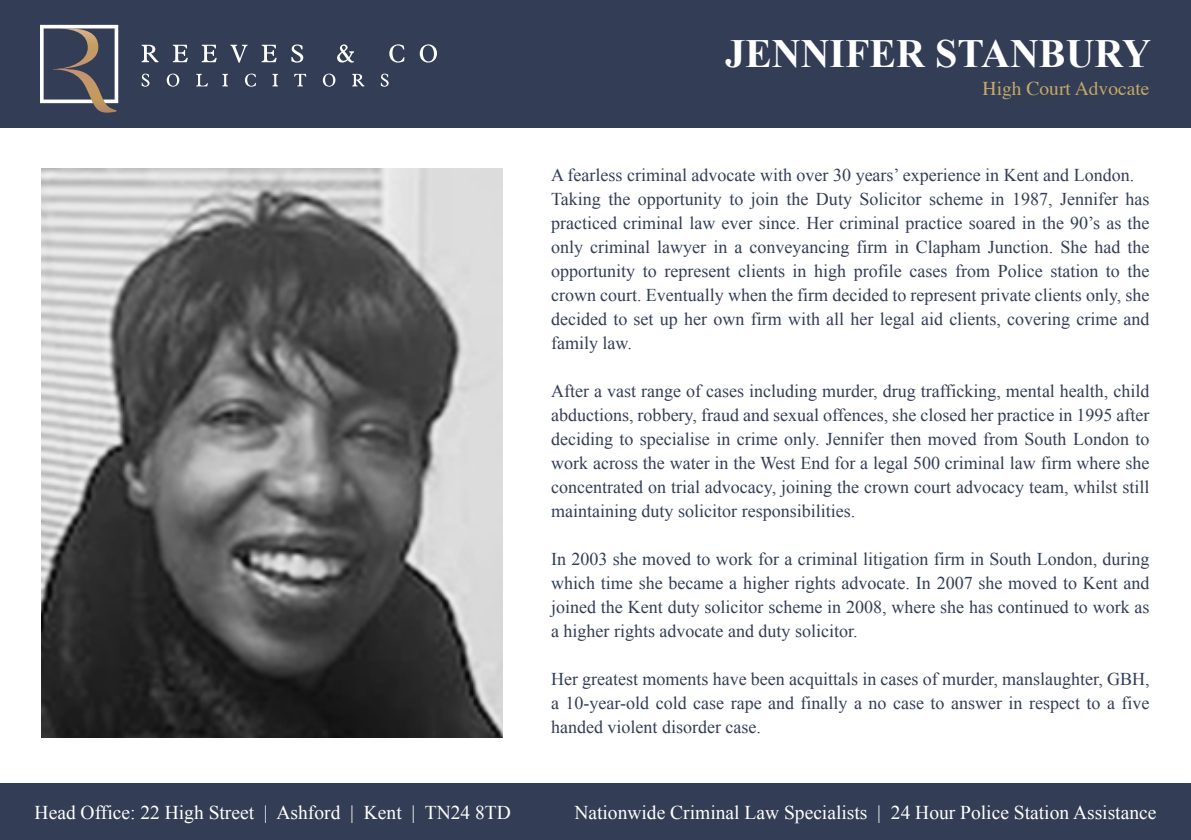
<style>
.page{position:relative;width:1191px;height:840px;background:#fff}
.page>*{position:absolute;margin:0;border:0;box-sizing:border-box;transform-origin:0 0}
.t1{font:700 40px "Times New Roman";color:#fff}
.t2{font:19.6px "Times New Roman";color:#fff}
.t3{font:19.6px "Times";color:#c4a967}
.t4{font:18px/24px "Times New Roman";color:#333d55;text-align:justify}
</style>
<div class="page">
<div style="left:0;top:0;width:1191px;height:128px;background:#333d55"></div>
<svg style="left:40px;top:25px;width:78px;height:88px"></svg>
<svg style="left:142px;top:45px;width:16px;height:17px"></svg>
<svg style="left:173px;top:45px;width:15px;height:17px"></svg>
<svg style="left:202px;top:45px;width:15px;height:17px"></svg>
<svg style="left:230px;top:45px;width:17px;height:18px"></svg>
<svg style="left:262px;top:45px;width:15px;height:17px"></svg>
<svg style="left:291px;top:44px;width:12px;height:19px"></svg>
<svg style="left:337px;top:44px;width:17px;height:19px"></svg>
<svg style="left:389px;top:44px;width:15px;height:19px"></svg>
<svg style="left:420px;top:44px;width:17px;height:19px"></svg>
<svg style="left:142px;top:74px;width:7px;height:13px"></svg>
<svg style="left:167px;top:74px;width:12px;height:13px"></svg>
<svg style="left:196px;top:74px;width:12px;height:12px"></svg>
<svg style="left:222px;top:74px;width:6px;height:12px"></svg>
<svg style="left:245px;top:74px;width:11px;height:13px"></svg>
<svg style="left:272px;top:74px;width:6px;height:12px"></svg>
<svg style="left:294px;top:74px;width:12px;height:12px"></svg>
<svg style="left:323px;top:74px;width:12px;height:13px"></svg>
<svg style="left:352px;top:74px;width:12px;height:12px"></svg>
<svg style="left:381px;top:74px;width:8px;height:13px"></svg>
<div style="left:0;top:782px;width:1191px;height:57px;background:#333d55"></div>
<img style="left:42px;top:168px;width:460px;height:569px">
<h1 class="t1" style="left:725px;top:26px;width:427px">JENNIFER STANBURY</h1>
<p class="t3" style="left:982px;top:70px;width:168px">High Court Advocate</p>
<p class="t4" style="left:551px;top:162px;width:600px;text-align:left">A fearless criminal advocate with over 30 years’ experience in Kent and London.<br>Taking the opportunity to join the Duty Solicitor scheme in 1987, Jennifer has practiced criminal law ever since. Her criminal practice soared in the 90’s as the only criminal lawyer in a conveyancing firm in Clapham Junction. She had the opportunity to represent clients in high profile cases from Police station to the crown court. Eventually when the firm decided to represent private clients only, she decided to set up her own firm with all her legal aid clients, covering crime and family law.</p>
<p class="t4" style="left:551px;top:378px;width:600px">After a vast range of cases including murder, drug trafficking, mental health, child abductions, robbery, fraud and sexual offences, she closed her practice in 1995 after deciding to specialise in crime only. Jennifer then moved from South London to work across the water in the West End for a legal 500 criminal law firm where she concentrated on trial advocacy, joining the crown court advocacy team, whilst still maintaining duty solicitor responsibilities.</p>
<p class="t4" style="left:551px;top:546px;width:600px">In 2003 she moved to work for a criminal litigation firm in South London, during which time she became a higher rights advocate. In 2007 she moved to Kent and joined the Kent duty solicitor scheme in 2008, where she has continued to work as a higher rights advocate and duty solicitor.</p>
<p class="t4" style="left:551px;top:666px;width:600px">Her greatest moments have been acquittals in cases of murder, manslaughter, GBH, a 10-year-old cold case rape and finally a no case to answer in respect to a five handed violent disorder case.</p>
<p class="t2" style="left:35px;top:798px;width:478px">Head Office: 22 High Street | Ashford | Kent | TN24 8TD</p>
<p class="t2" style="left:574px;top:798px;width:583px">Nationwide Criminal Law Specialists | 24 Hour Police Station Assistance</p>
</div>
